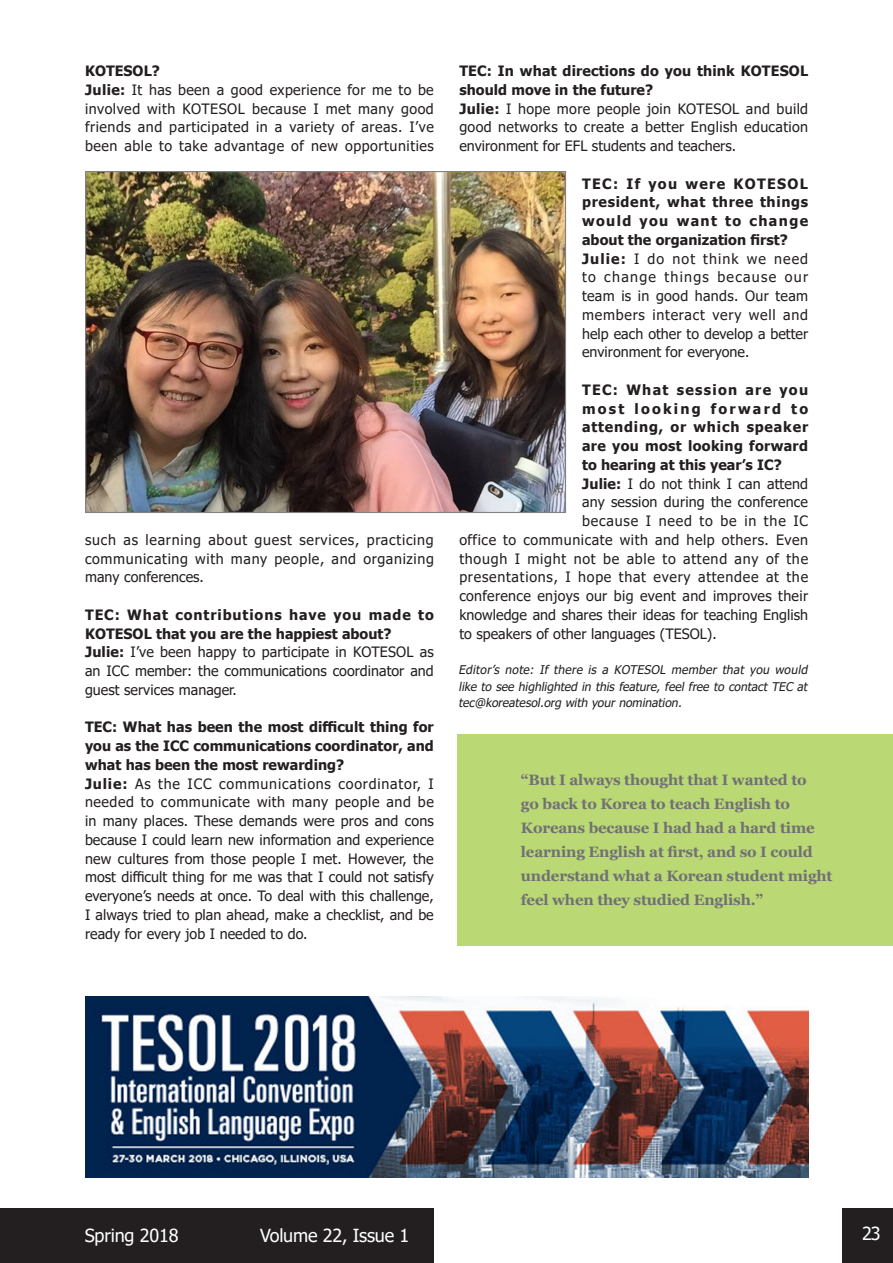
<style>
.page{position:relative;width:893px;height:1263px;background:#fff}
.page>*{position:absolute;margin:0;border:0;box-sizing:border-box;transform-origin:0 0}
.t1{font:18px "Tahoma";letter-spacing:-.01em;color:#fff}
.t2{font:700 15px/24px "Georgia";letter-spacing:-.01em;color:#717074}
.t3{font:14.25px/18.8px "Tahoma";letter-spacing:.01em;color:#231f20;text-align:justify}
.t4{font:700 14.25px/18.8px "Tahoma";letter-spacing:.005em;color:#231f20;text-align:justify}
.t5{font:700 14.25px/18.8px "Tahoma";letter-spacing:.035em;color:#231f20}
.t6{font:14.25px "Tahoma";letter-spacing:.04em;color:#231f20}
.t7{font:14.25px "Tahoma";letter-spacing:.05em;color:#231f20}
.t8{font:14.25px "Tahoma";letter-spacing:.055em;color:#231f20}
.t9{font:14.25px "Tahoma";letter-spacing:.06em;color:#231f20}
.t10{font:italic 12px/16.5px "Tahoma";color:#231f20;text-align:justify}
.s1{font-weight:700}
</style>
<div class="page">
<div style="left:0;top:1208px;width:433px;height:55px;background:#231f20"></div>
<div style="left:842px;top:1208px;width:51px;height:55px;background:#231f20"></div>
<img style="left:85px;top:997px;width:723px;height:180px">
<img style="left:87px;top:173px;width:477px;height:338px">
<div style="left:457px;top:734px;width:436px;height:211px;background:#bad874"></div>
<p class="t4" style="left:85px;top:62px;width:76px">KOTESOL?</p>
<p class="t3" style="left:85px;top:81px;width:350px"><span class="s1">Julie:</span> It has been a good experience for me to be involved with KOTESOL because I met many good friends and participated in a variety of areas. I’ve been able to take advantage of new opportunities</p>
<p class="t3" style="left:85px;top:531px;width:350px">such as learning about guest services, practicing communicating with many people, and organizing many conferences.</p>
<p class="t5" style="left:85px;top:606px;width:350px">TEC: What contributions have you made to<br>KOTESOL that you are the happiest about?</p>
<p class="t3" style="left:85px;top:644px;width:350px"><span class="s1">Julie:</span> I’ve been happy to participate in KOTESOL as an ICC member: the communications coordinator and guest services manager.</p>
<p class="t4" style="left:85px;top:718px;width:350px">TEC: What has been the most difficult thing for you as the ICC communications coordinator, and what has been the most rewarding?</p>
<p class="t3" style="left:85px;top:775px;width:350px"><span class="s1">Julie:</span> As the ICC communications coordinator, I needed to communicate with many people and be in many places. These demands were pros and cons because I could learn new information and experience new cultures from those people I met. However, the most difficult thing for me was that I could not satisfy everyone’s needs at once. To deal with this challenge, I always tried to plan ahead, make a checklist, and be ready for every job I needed to do.</p>
<p class="t4" style="left:459px;top:62px;width:350px">TEC: In what directions do you think KOTESOL should move in the future?</p>
<p class="t3" style="left:459px;top:100px;width:350px"><span class="s1">Julie:</span> I hope more people join KOTESOL and build good networks to create a better English education environment for EFL students and teachers.</p>
<p class="t4" style="left:582px;top:175px;width:228px">TEC: If you were KOTESOL president, what three things would you want to change about the organization first?</p>
<p class="t3" style="left:582px;top:250px;width:228px"><span class="s1">Julie:</span> I do not think we need to change things because our team is in good hands. Our team members interact very well and help each other to develop a better environment for everyone.</p>
<p class="t4" style="left:582px;top:381px;width:228px">TEC: What session are you most looking forward to attending, or which speaker are you most looking forward to hearing at this year’s IC?</p>
<p class="t3" style="left:582px;top:475px;width:228px"><span class="s1">Julie:</span> I do not think I can attend</p>
<p class="t3" style="left:582px;top:494px;width:228px">any session during the conference</p>
<p class="t9" style="left:582px;top:511px;width:228px">because I need to be in the IC</p>
<p class="t6" style="left:459px;top:530px;width:350px">office to communicate with and help others. Even</p>
<p class="t8" style="left:459px;top:549px;width:350px">though I might not be able to attend any of the</p>
<p class="t7" style="left:459px;top:568px;width:350px">presentations, I hope that every attendee at the</p>
<p class="t3" style="left:459px;top:587px;width:350px">conference enjoys our big event and improves their</p>
<p class="t3" style="left:459px;top:606px;width:350px">knowledge and shares their ideas for teaching English</p>
<p class="t3" style="left:459px;top:625px;width:259px">to speakers of other languages (TESOL).</p>
<p class="t10" style="left:459px;top:662px;width:353px">Editor’s note: If there is a KOTESOL member that you would like to see highlighted in this feature, feel free to contact TEC at tec@koreatesol.org with your nomination.</p>
<p class="t2" style="left:521px;top:768px;width:313px">“But I always thought that I wanted to<br>go back to Korea to teach English to Koreans because I had had a hard time learning English at first, and so I could understand what a Korean student might feel when they studied English.”</p>
<p class="t1" style="left:85px;top:1223px;width:95px">Spring 2018</p>
<p class="t1" style="left:260px;top:1223px;width:151px">Volume 22, Issue 1</p>
<p class="t1" style="left:862px;top:1221px;width:20px">23</p>
</div>
